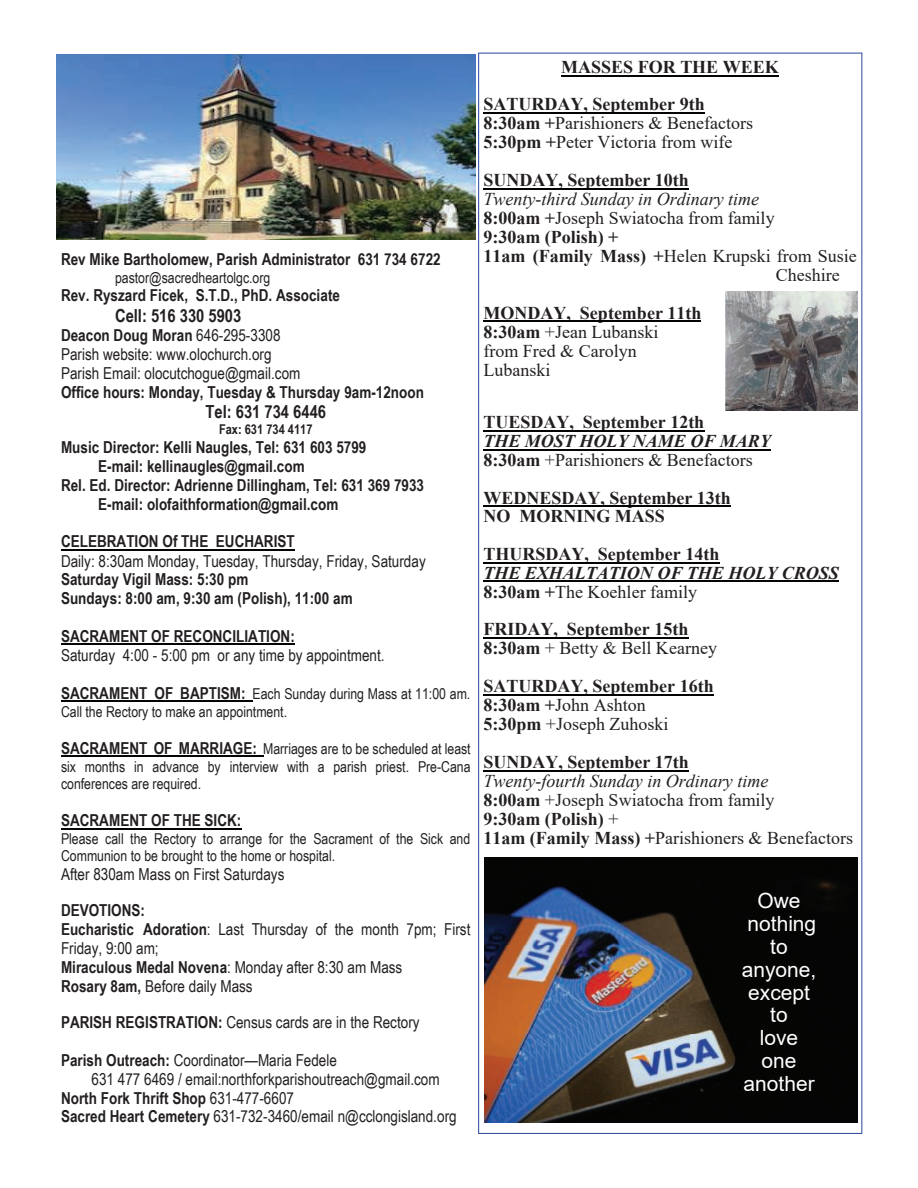
<style>
.page{position:relative;width:918px;height:1188px;background:#fff}
.page>*{position:absolute;margin:0;border:0;box-sizing:border-box;transform-origin:0 0}
.t1{font:21px/22.8px "Arial";color:#fff;text-align:center}
.t2{font:18px/19px "Times New Roman";color:#231f20}
.t3{font:700 18px/19.2px "Times New Roman";color:#231f20}
.t4{font:italic 700 18px/19.2px "Times New Roman";color:#231f20}
.t5{font:italic 18px "Times New Roman";color:#231f20}
.t6{font:700 18px "Arial Narrow";color:#231f20}
.t7{font:16.5px/18.9px "Arial Narrow";color:#231f20}
.t8{font:700 16.5px/18.9px "Arial Narrow";color:#231f20}
.t9{font:15px/17.4px "Arial Narrow";color:#231f20}
.t10{font:700 13.5px "Arial Narrow";color:#231f20}
.s1{font-weight:700}
.s2{font-weight:700;font-size:16.5px}
.s3{font-weight:400}
.s4{font-weight:700;font-style:italic}
.s5{font-style:normal}
.s6{font-weight:400;font-style:normal}
.s7{font-style:italic}
</style>
<div class="page">
<svg style="left:478px;top:53px;width:384px;height:1081px"></svg>
<hr style="left:561px;top:75px;width:218px;height:1px;background:#040503">
<hr style="left:483px;top:112px;width:222px;height:2px;background:#040503">
<hr style="left:483px;top:188px;width:206px;height:2px;background:#040503">
<hr style="left:483px;top:320px;width:218px;height:2px;background:#040503">
<hr style="left:483px;top:430px;width:221px;height:2px;background:#040503">
<hr style="left:483px;top:449px;width:288px;height:1px;background:#040503">
<hr style="left:483px;top:506px;width:248px;height:1px;background:#040503">
<hr style="left:483px;top:562px;width:236px;height:2px;background:#040503">
<hr style="left:483px;top:581px;width:356px;height:1px;background:#040503">
<hr style="left:483px;top:637px;width:205px;height:2px;background:#040503">
<hr style="left:483px;top:694px;width:231px;height:2px;background:#040503">
<hr style="left:483px;top:770px;width:206px;height:1px;background:#040503">
<hr style="left:61px;top:549px;width:234px;height:1px;background:#040503">
<hr style="left:61px;top:644px;width:234px;height:1px;background:#040503">
<hr style="left:61px;top:701px;width:192px;height:1px;background:#040503">
<hr style="left:61px;top:756px;width:202px;height:1px;background:#040503">
<hr style="left:61px;top:828px;width:180px;height:1px;background:#040503">
<img style="left:57px;top:54px;width:418px;height:186px">
<img style="left:725px;top:292px;width:132px;height:119px">
<img style="left:484px;top:857px;width:373px;height:266px">
<p class="t8" style="left:61px;top:250px;width:381px">Rev Mike Bartholomew, Parish Administrator 631 734 6722</p>
<p class="t9" style="left:115px;top:269px;width:157px">pastor@sacredheartolgc.org</p>
<p class="t8" style="left:61px;top:286px;width:281px">Rev. Ryszard Ficek, S.T.D., PhD. Associate</p>
<p class="t6" style="left:115px;top:305px;width:128px">Cell: 516 330 5903</p>
<p class="t7" style="left:61px;top:326px;width:241px"><span class="s1">Deacon Doug Moran</span> 646-295-3308<br>Parish website: www.olochurch.org<br>Parish Email: olocutchogue@gmail.com</p>
<p class="t8" style="left:61px;top:382px;width:365px">Office hours: Monday, Tuesday &amp; Thursday 9am-12noon</p>
<p class="t6" style="left:205px;top:401px;width:122px">Tel: 631 734 6446</p>
<p class="t10" style="left:219px;top:422px;width:95px">Fax: 631 734 4117</p>
<p class="t8" style="left:61px;top:437px;width:307px">Music Director: Kelli Naugles, Tel: 631 603 5799</p>
<p class="t8" style="left:98px;top:456px;width:208px">E-mail: kellinaugles@gmail.com</p>
<p class="t8" style="left:61px;top:475px;width:365px">Rel. Ed. Director: Adrienne Dillingham, Tel: 631 369 7933</p>
<p class="t8" style="left:98px;top:494px;width:242px">E-mail: olofaithformation@gmail.com</p>
<p class="t8" style="left:61px;top:532px;width:235px">CELEBRATION Of THE EUCHARIST</p>
<p class="t7" style="left:61px;top:551px;width:366px">Daily: 8:30am Monday, Tuesday, Thursday, Friday, Saturday</p>
<p class="t8" style="left:61px;top:570px;width:293px">Saturday Vigil Mass: 5:30 pm<br>Sundays: 8:00 am, 9:30 am (Polish), 11:00 am</p>
<p class="t8" style="left:61px;top:627px;width:235px">SACRAMENT OF RECONCILIATION:</p>
<p class="t7" style="left:61px;top:646px;width:325px">Saturday 4:00 - 5:00 pm or any time by appointment.</p>
<p class="t9" style="left:61px;top:685px;width:411px"><span class="s2">SACRAMENT OF BAPTISM:</span> Each Sunday during Mass at 11:00 am.<br>Call the Rectory to make an appointment.</p>
<p class="t9" style="left:61px;top:740px;width:411px;text-align:justify"><span class="s2">SACRAMENT OF MARRIAGE:</span> Marriages are to be scheduled at least six months in advance by interview with a parish priest. Pre-Cana conferences are required.</p>
<p class="t8" style="left:61px;top:811px;width:182px">SACRAMENT OF THE SICK:</p>
<p class="t9" style="left:61px;top:830px;width:411px">Please call the Rectory to arrange for the Sacrament of the Sick and<br>Communion to be brought to the home or hospital.</p>
<p class="t7" style="left:61px;top:864px;width:225px">After 830am Mass on First Saturdays</p>
<p class="t7" style="left:61px;top:900px;width:411px"><span class="s1">DEVOTIONS:<br>Eucharistic Adoration</span>: Last Thursday of the month 7pm; First Friday, 9:00 am;<br><span class="s1">Miraculous Medal Novena</span>: Monday after 8:30 am Mass<br><span class="s1">Rosary 8am,</span> Before daily Mass</p>
<p class="t7" style="left:61px;top:1012px;width:360px"><span class="s1">PARISH REGISTRATION:</span> Census cards are in the Rectory</p>
<p class="t7" style="left:61px;top:1050px;width:277px"><span class="s1">Parish Outreach:</span> Coordinator—Maria Fedele</p>
<p class="t7" style="left:92px;top:1069px;width:350px">631 477 6469 / email:northforkparishoutreach@gmail.com</p>
<p class="t8" style="left:61px;top:1088px;width:235px">North Fork Thrift Shop <span class="s3">631-477-6607</span></p>
<p class="t7" style="left:61px;top:1107px;width:397px"><span class="s1">Sacred Heart Cemetery</span> 631-732-3460/email n@cclongisland.org</p>
<p class="t3" style="left:483px;top:48px;width:297px;line-height:37.5px;text-indent:78px">MASSES FOR THE WEEK<br>SATURDAY, September 9th</p>
<p class="t2" style="left:483px;top:114px;width:271px"><span class="s1">8:30am +</span>Parishioners &amp; Benefactors<br><span class="s1">5:30pm +</span>Peter Victoria from wife</p>
<p class="t3" style="left:483px;top:170px;width:207px">SUNDAY, September 10th</p>
<p class="t5" style="left:483px;top:189px;width:277px">Twenty-third Sunday in Ordinary time</p>
<p class="t2" style="left:483px;top:209px;width:293px"><span class="s1">8:00am +</span>Joseph Swiatocha from family</p>
<p class="t3" style="left:483px;top:227px;width:137px">9:30am (Polish) +</p>
<p class="t2" style="left:483px;top:246px;width:375px"><span class="s1">11am (Family Mass) +</span>Helen Krupski from Susie</p>
<p class="t2" style="left:776px;top:265px;width:66px">Cheshire</p>
<p class="t2" style="left:483px;top:303px;width:220px"><span class="s1">MONDAY, September 11th<br>8:30am</span> +Jean Lubanski<br>from Fred &amp; Carolyn<br>Lubanski</p>
<p class="t3" style="left:483px;top:412px;width:222px">TUESDAY, September 12th</p>
<p class="t2" style="left:483px;top:431px;width:289px"><span class="s4">THE MOST HOLY NAME OF MARY<br></span><span class="s1">8:30am</span> +Parishioners &amp; Benefactors</p>
<p class="t3" style="left:483px;top:488px;width:249px;line-height:18.8px">WEDNESDAY, September 13th<br>NO MORNING MASS</p>
<p class="t3" style="left:483px;top:544px;width:238px">THURSDAY, September 14th</p>
<p class="t4" style="left:483px;top:563px;width:357px">THE EXHALTATION OF THE HOLY CROSS<br><span class="s5">8:30am +</span><span class="s6">The Koehler family</span></p>
<p class="t3" style="left:483px;top:620px;width:235px">FRIDAY, September 15th<br>8:30am <span class="s3">+ Betty &amp; Bell Kearney</span></p>
<p class="t3" style="left:483px;top:676px;width:232px">SATURDAY, September 16th<br>8:30am +<span class="s3">John Ashton<br></span>5:30pm <span class="s3">+Joseph Zuhoski</span></p>
<p class="t3" style="left:483px;top:752px;width:207px">SUNDAY, September 17th</p>
<p class="t2" style="left:483px;top:771px;width:371px"><span class="s7">Twenty-fourth Sunday in Ordinary time<br></span><span class="s1">8:00am</span> +Joseph Swiatocha from family<br><span class="s1">9:30am (Polish)</span> +<br><span class="s1">11am (Family Mass) +</span>Parishioners &amp; Benefactors</p>
<p class="t1" style="left:742px;top:889px;width:76px">Owe nothing to anyone, except to<br>love one another</p>
</div>
